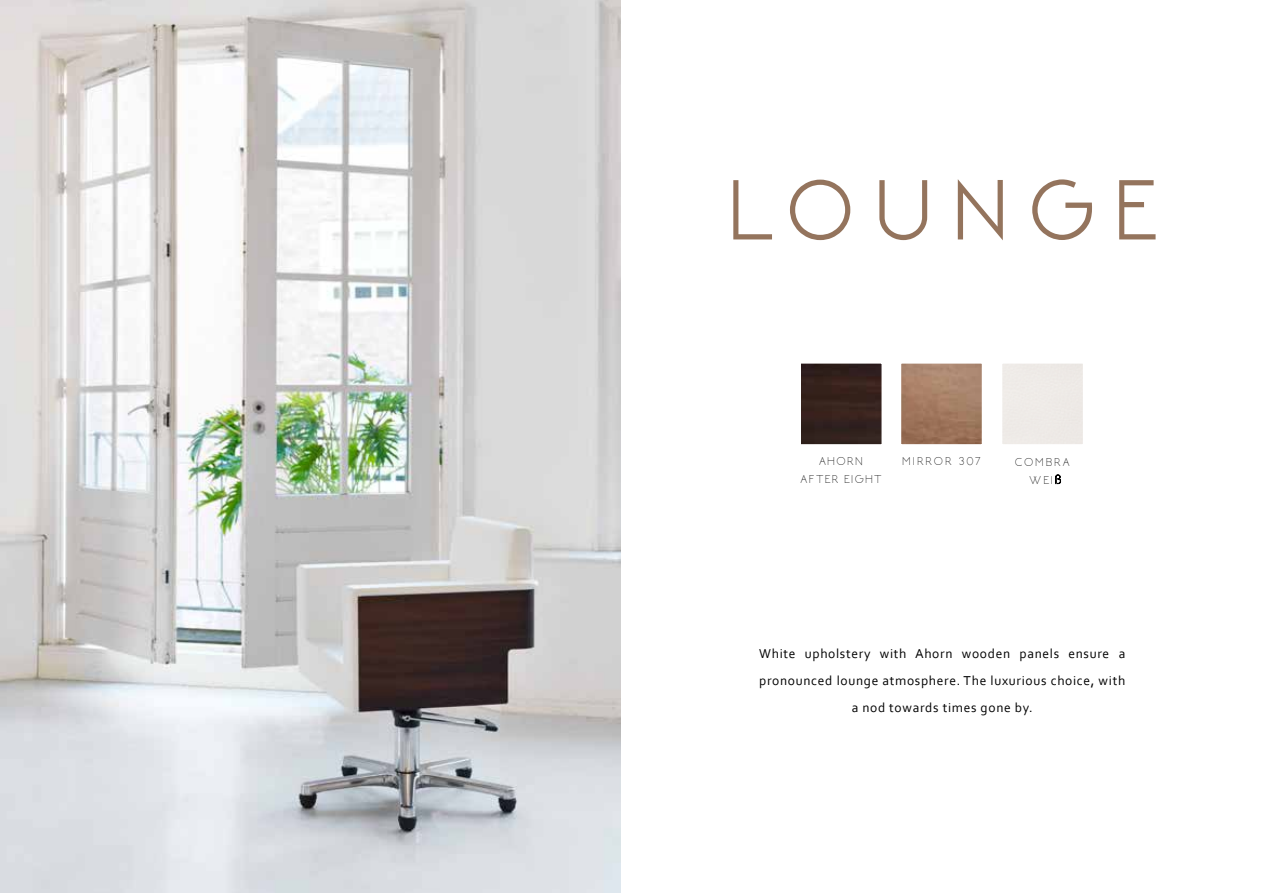
<style>
.page{position:relative;width:1263px;height:893px;background:#fff}
.page>*{position:absolute;margin:0;border:0;box-sizing:border-box;transform-origin:0 0}
.t1{font:700 90px "NEOTERIC";letter-spacing:.2em;color:#94745d}
.t2{font:13.5px/27px "Corbel";letter-spacing:.05em;color:#000;text-align:center}
.t3{font:300 12px/18px "NEOTERIC";letter-spacing:.15em;color:#000;text-align:center}
.t4{font:300 12px/18px "NEOTERIC";letter-spacing:.11em;color:#000;text-align:center}
.s1{font-family:"Helvetica Neue";font-weight:200}
</style>
<div class="page">
<img style="left:0;top:0;width:621px;height:893px">
<div style="left:998px;top:359px;width:89px;height:90px;border:4px solid #fff"></div>
<svg style="left:1056px;top:475px;width:5px;height:9px"></svg>
<img style="left:801px;top:364px;width:80px;height:80px">
<div style="left:796px;top:359px;width:90px;height:90px;border:4px solid #fff"></div>
<img style="left:902px;top:364px;width:79px;height:80px">
<div style="left:897px;top:359px;width:89px;height:90px;border:4px solid #fff"></div>
<h1 class="t1" style="left:728px;top:162px;width:430px">LOUNGE</h1>
<p class="t4" style="left:801px;top:453px;width:82px">AHORN<br>AFTER EIGHT</p>
<p class="t3" style="left:902px;top:453px;width:80px">MIRROR 307</p>
<p class="t3" style="left:1015px;top:453px;width:56px">COMBRA<br>WEI<span class="s1">ß</span></p>
<p class="t2" style="left:759px;top:640px;width:367px">White upholstery with Ahorn wooden panels ensure a pronounced lounge atmosphere. The luxurious choice, with a nod towards times gone by.</p>
</div>
